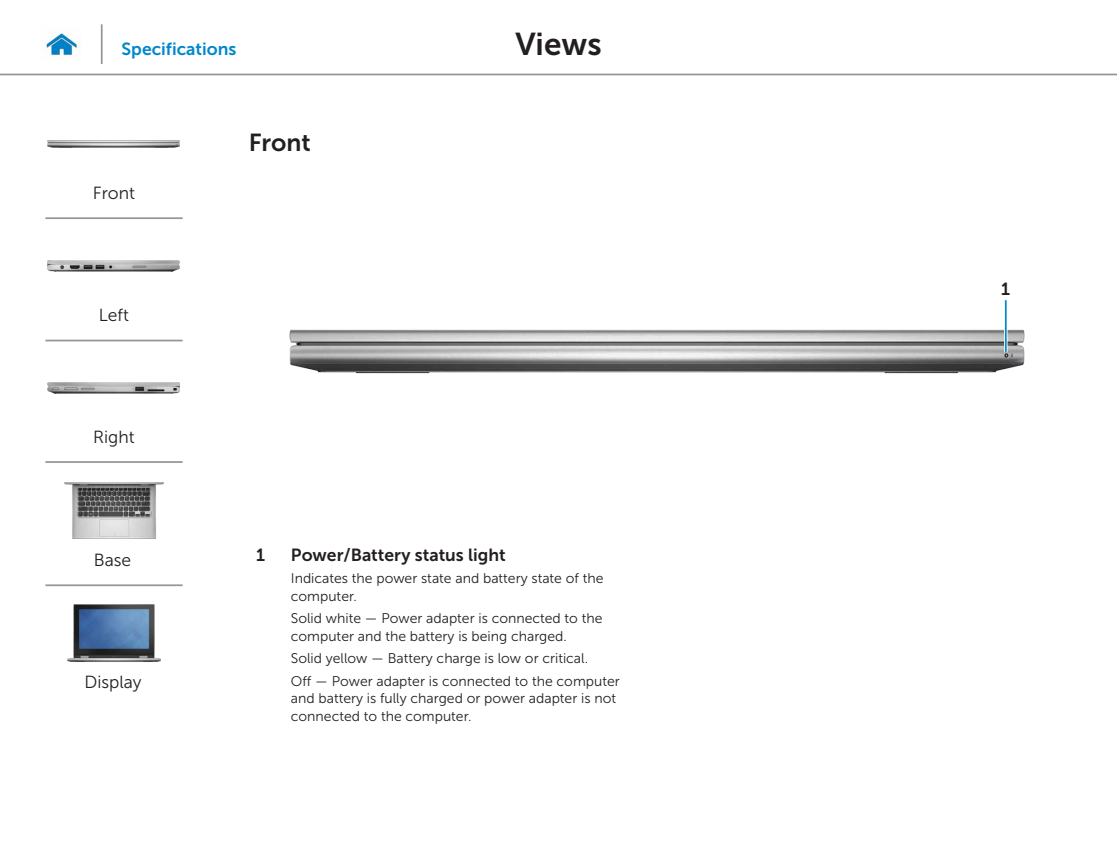
<style>
.page{position:relative;width:1117px;height:844px;background:#fff}
.page>*{position:absolute;margin:0;border:0;box-sizing:border-box;transform-origin:0 0}
.t1{font:31.5px "Museo Sans For Dell 700";color:#231f20}
.Head2{font:24.5px "Museo Sans For Dell 700";color:#231f20}
.Callout_Head{font:17.5px "Museo Sans For Dell 700";color:#231f20}
.t2{font:17.5px "Museo Sans For Dell 300";color:#231f20}
.Hyperlink{font:17.5px "Museo Sans For Dell 700";color:#0087cc}
.Callout-L{font:17.5px "Museo Sans For Dell 700";color:#231f20}
.Callout_description{font:14px/17.5px "Museo Sans For Dell 300";color:#231f20}
</style>
<div class="page">
<hr style="left:0;top:74px;width:1116px;height:1px;background:#949698">
<img style="left:46px;top:33px;width:33px;height:26px">
<img style="left:289px;top:329px;width:736px;height:45px">
<svg style="left:1003px;top:300px;width:4px;height:52px"></svg>
<hr style="left:1004px;top:300px;width:2px;height:52px;background:#0087cc">
<hr style="left:101px;top:24px;width:2px;height:40px;background:#949698">
<img style="left:47px;top:140px;width:133px;height:8px">
<img style="left:47px;top:260px;width:133px;height:12px">
<img style="left:47px;top:382px;width:133px;height:12px">
<img style="left:64px;top:482px;width:100px;height:57px">
<img style="left:67px;top:604px;width:94px;height:58px">
<hr style="left:45px;top:217px;width:138px;height:2px;background:#949698">
<hr style="left:45px;top:339px;width:138px;height:2px;background:#949698">
<hr style="left:45px;top:461px;width:138px;height:2px;background:#949698">
<hr style="left:45px;top:584px;width:138px;height:2px;background:#949698">
<p class="Hyperlink" style="left:122px;top:39px;width:116px">Specifications</p>
<h1 class="t1" style="left:515px;top:26px;width:88px">Views</h1>
<p class="t2" style="left:93px;top:183px;width:44px">Front</p>
<p class="t2" style="left:99px;top:305px;width:32px">Left</p>
<p class="t2" style="left:93px;top:428px;width:43px">Right</p>
<p class="t2" style="left:94px;top:550px;width:39px">Base</p>
<p class="t2" style="left:84px;top:672px;width:59px">Display</p>
<p class="Head2" style="left:249px;top:128px;width:63px">Front</p>
<p class="Callout_Head" style="left:256px;top:544px;width:10px">1</p>
<p class="Callout_Head" style="left:291px;top:544px;width:216px">Power/Battery status light</p>
<p class="Callout_description" style="left:291px;top:569px;width:314px">Indicates the power state and battery state of the computer.</p>
<p class="Callout_description" style="left:291px;top:609px;width:313px">Solid white — Power adapter is connected to the computer and the battery is being charged.</p>
<p class="Callout_description" style="left:291px;top:649px;width:299px">Solid yellow — Battery charge is low or critical.</p>
<p class="Callout_description" style="left:291px;top:672px;width:330px">Off — Power adapter is connected to the computer and battery is fully charged or power adapter is not connected to the computer.</p>
<p class="Callout-L" style="left:1001px;top:279px;width:10px">1</p>
</div>
